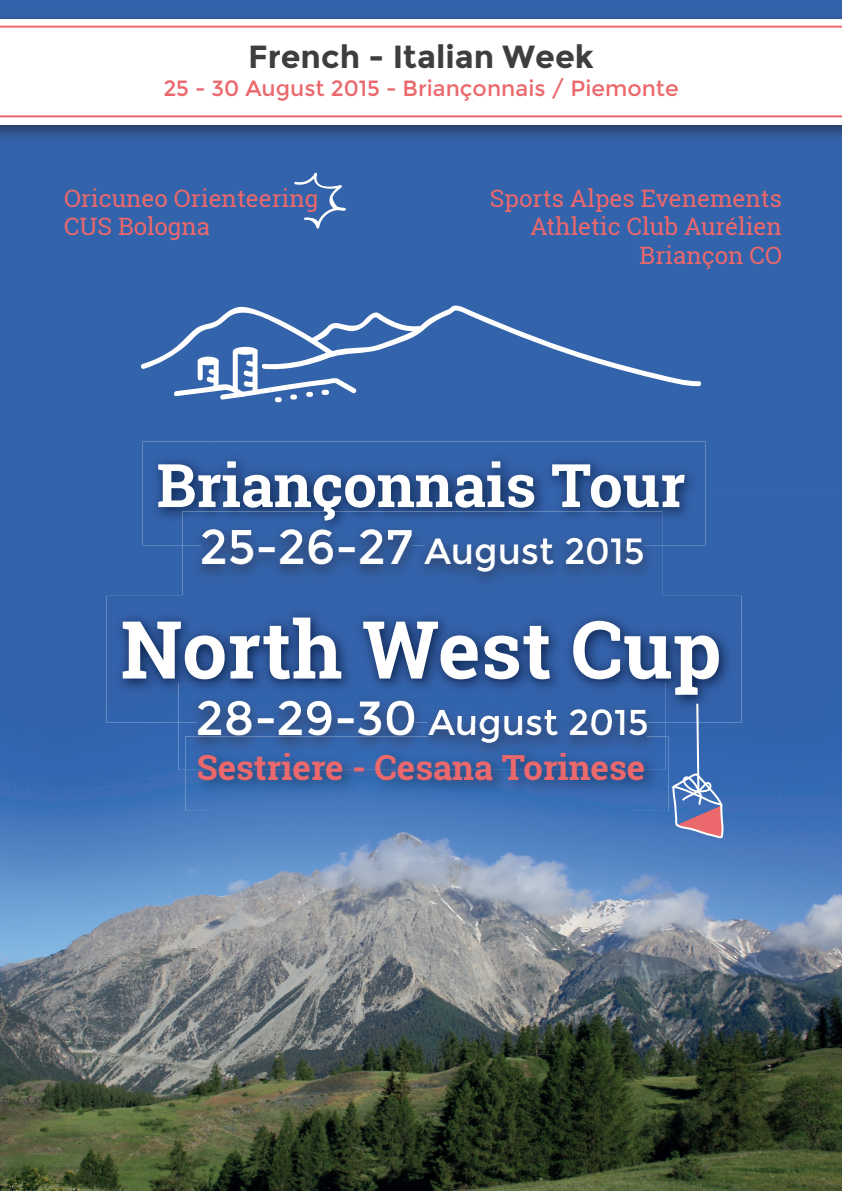
<style>
.page{position:relative;width:842px;height:1191px;background:#fff}
.page>*{position:absolute;margin:0;border:0;box-sizing:border-box;transform-origin:0 0}
.t1{font:700 80px "Roboto Slab";color:#fff}
.t2{font:700 60px "Roboto Slab";color:#fff}
.t3{font:36px "Montserrat";color:#fff}
.t4{font:700 34.6px "Roboto Slab";color:#eb686c}
.t5{font:700 32px "Montserrat";color:#3e3e3e}
.t6{font:24px/28.8px "Roboto Slab";color:#eb686c;text-align:right}
.t7{font:22px "Montserrat";color:#eb686c}
.s1{font-size:48px}
</style>
<div class="page">
<div style="left:0;top:0;width:842px;height:420px;background:#3363ab"></div>
<div style="left:0;top:420px;width:210px;height:210px;background:#3363ab"></div>
<div style="left:210px;top:420px;width:632px;height:70px;background:#3363ab"></div>
<div style="left:662px;top:490px;width:180px;height:140px;background:#3363ab"></div>
<img style="left:0;top:630px;width:140px;height:561px">
<img style="left:702px;top:630px;width:140px;height:561px">
<img style="left:140px;top:722px;width:70px;height:469px">
<img style="left:632px;top:722px;width:70px;height:469px">
<img style="left:210px;top:811px;width:422px;height:380px">
<svg style="left:140px;top:304px;width:562px;height:98px;background:#4974b4"></svg>
<img style="left:183px;top:545px;width:479px;height:51px">
<img style="left:202px;top:545px;width:210px;height:19px">
<img style="left:424px;top:545px;width:27px;height:18px">
<img style="left:454px;top:545px;width:100px;height:26px">
<img style="left:554px;top:545px;width:89px;height:19px">
<img style="left:142px;top:441px;width:563px;height:104px">
<img style="left:202px;top:529px;width:210px;height:16px">
<img style="left:424px;top:538px;width:27px;height:7px">
<img style="left:454px;top:538px;width:189px;height:7px">
<svg style="left:294px;top:172px;width:52px;height:57px;background:#4b75b5"></svg>
<img style="left:178px;top:722px;width:488px;height:48px">
<img style="left:198px;top:722px;width:216px;height:13px">
<img style="left:428px;top:722px;width:219px;height:14px">
<img style="left:106px;top:596px;width:635px;height:126px">
<img style="left:198px;top:700px;width:216px;height:22px">
<img style="left:428px;top:709px;width:219px;height:13px">
<svg style="left:669px;top:701px;width:55px;height:137px;background:#5b77b2"></svg>
<img style="left:185px;top:736px;width:483px;height:75px">
<img style="left:185px;top:736px;width:481px;height:34px">
<img style="left:428px;top:736px;width:219px;height:7px">
<div style="left:0;top:19px;width:842px;height:105px;background:#fff"></div>
<hr style="left:0;top:26px;width:842px;height:2px;background:#eb686c">
<hr style="left:0;top:115px;width:842px;height:2px;background:#eb686c">
<h3 class="t5" style="left:248px;top:38px;width:347px">French - Italian Week</h3>
<p class="t7" style="left:163px;top:76px;width:517px">25 - 30 August 2015 - Briançonnais / Piemonte</p>
<p class="t6" style="left:64px;top:183px;width:256px;text-align:left">Oricuneo Orienteering<br>CUS Bologna</p>
<p class="t6" style="left:490px;top:183px;width:294px">Sports Alpes Evenements<br>Athletic Club Aurélien<br>Briançon CO</p>
<h2 class="t2" style="left:157px;top:444px;width:530px">Briançonnais Tour</h2>
<h3 class="t3" style="left:200px;top:530px;width:447px"><span class="s1">25-26-27</span> August 2015</h3>
<h1 class="t1" style="left:121px;top:594px;width:602px">North West Cup</h1>
<h3 class="t3" style="left:196px;top:701px;width:455px"><span class="s1">28-29-30</span> August 2015</h3>
<h3 class="t4" style="left:197px;top:744px;width:450px">Sestriere - Cesana Torinese</h3>
</div>
